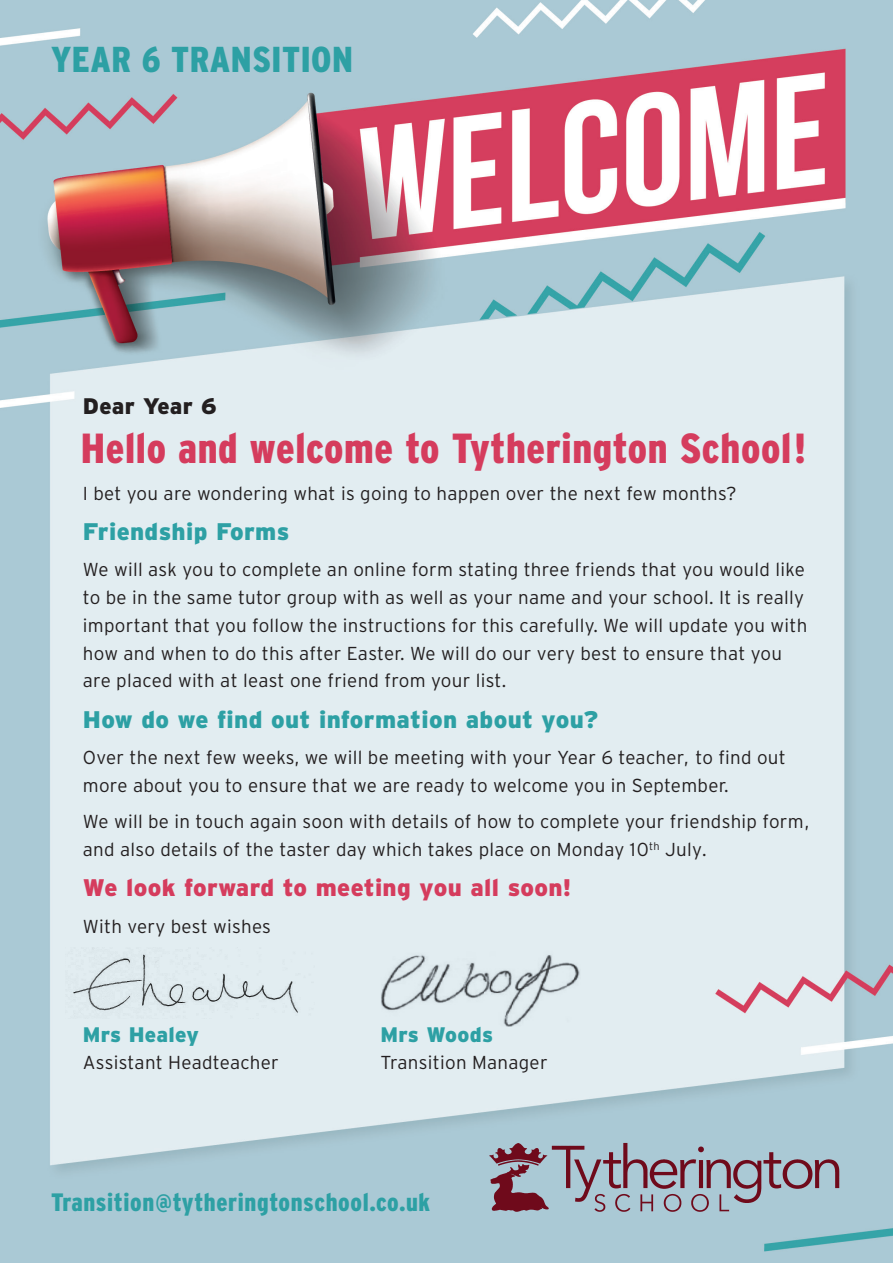
<style>
.page{position:relative;width:893px;height:1263px;background:#fff}
.page>*{position:absolute;margin:0;border:0;box-sizing:border-box;transform-origin:0 0}
.t1{font:900 42px "Interstate Condensed";letter-spacing:.015em;color:#d53c5d}
.t2{font:900 36px "Interstate Condensed";letter-spacing:.015em;color:#2da0a4}
.t3{font:900 25.2px "Interstate Condensed";letter-spacing:.025em;color:#2da0a4}
.t4{font:900 24px "Interstate";letter-spacing:.015em;color:#2da0a4}
.t5{font:900 24px "Interstate";letter-spacing:.015em;color:#d53c5d}
.t6{font:900 22.5px "Interstate";letter-spacing:.01em;color:#231f20}
.t7{font:900 21px "Interstate";letter-spacing:.015em;color:#2da0a4}
.t8{font:300 18.75px/27.8px "Interstate";letter-spacing:.015em;color:#231f20}
</style>
<div class="page">
<img style="left:0;top:0;width:893px;height:1263px">
<img style="left:483px;top:1139px;width:360px;height:79px">
<img style="left:66px;top:947px;width:248px;height:72px">
<img style="left:378px;top:950px;width:203px;height:77px">
<p class="t2" style="left:51px;top:39px;width:304px">YEAR 6 TRANSITION</p>
<p class="t6" style="left:83px;top:394px;width:135px">Dear Year 6</p>
<p class="t1" style="left:81px;top:425px;width:727px">Hello and welcome to Tytherington School!</p>
<p class="t8" style="left:83px;top:479px;width:655px">I bet you are wondering what is going to happen over the next few months?</p>
<p class="t4" style="left:83px;top:518px;width:208px">Friendship Forms</p>
<p class="t8" style="left:83px;top:556px;width:726px">We will ask you to complete an online form stating three friends that you would like to be in the same tutor group with as well as your name and your school. It is really important that you follow the instructions for this carefully. We will update you with how and when to do this after Easter. We will do our very best to ensure that you are placed with at least one friend from your list.</p>
<p class="t4" style="left:83px;top:706px;width:517px">How do we find out information about you?</p>
<p class="t8" style="left:83px;top:743px;width:704px">Over the next few weeks, we will be meeting with your Year 6 teacher, to find out more about you to ensure that we are ready to welcome you in September.</p>
<p class="t8" style="left:83px;top:807px;width:728px">We will be in touch again soon with details of how to complete your friendship form, and also details of the taster day which takes place on Monday 10<sup>th</sup> July.</p>
<p class="t5" style="left:83px;top:874px;width:490px">We look forward to meeting you all soon!</p>
<p class="t8" style="left:83px;top:912px;width:190px">With very best wishes</p>
<p class="t7" style="left:83px;top:1022px;width:117px">Mrs Healey</p>
<p class="t8" style="left:83px;top:1048px;width:197px">Assistant Headteacher</p>
<p class="t7" style="left:381px;top:1022px;width:114px">Mrs Woods</p>
<p class="t8" style="left:381px;top:1048px;width:169px">Transition Manager</p>
<p class="t3" style="left:51px;top:1188px;width:381px">Transition@tytheringtonschool.co.uk</p>
</div>
